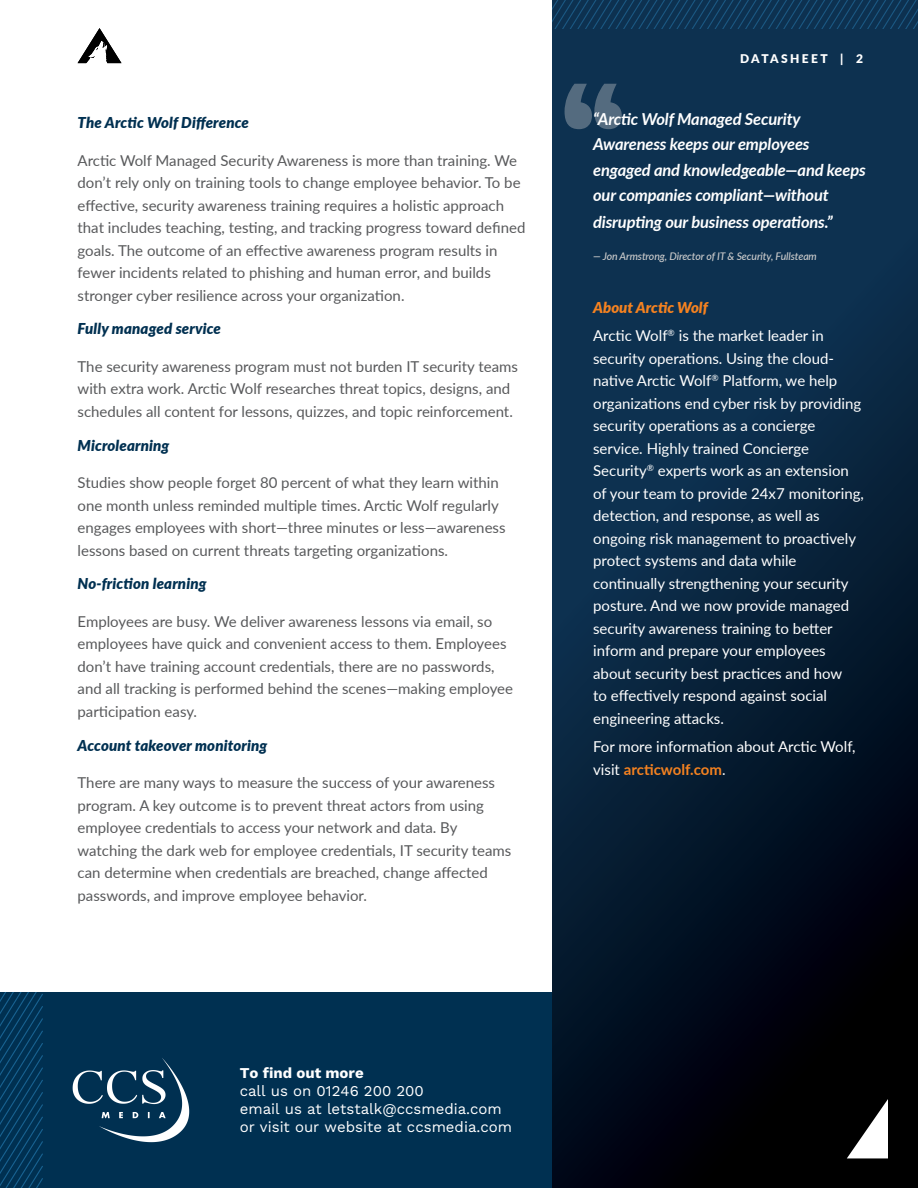
<style>
.page{position:relative;width:918px;height:1188px;background:#fff}
.page>*{position:absolute;margin:0;border:0;box-sizing:border-box;transform-origin:0 0}
.t1{font:italic 700 16.5px/25.5px "Lato";letter-spacing:-.01em;color:#fff}
.t2{font:15px/22.5px "Lato";color:#58595b}
.t3{font:15px/22.5px "Lato";color:#fff}
.t4{font:italic 900 15px "Lato";letter-spacing:.01em;color:#003051}
.t5{font:15px/18px "Work Sans";color:#fff}
.t6{font:700 15px "Work Sans";color:#fff}
.t7{font:900 12px "Lato";letter-spacing:.2em;color:#fff}
.t8{font:italic 500 10.5px "Lato";letter-spacing:-.01em;color:#ccc}
.s1{font-weight:900;font-style:italic;color:#f58220}
.s2{font-weight:700;color:#f58220}
</style>
<div class="page">
<div style="left:0;top:992px;width:918px;height:196px;background:#003051"></div>
<svg style="left:552px;top:28px;width:366px;height:1160px;background:#071f36"></svg>
<svg style="left:847px;top:1099px;width:41px;height:59px;background:#7f7f7f"></svg>
<svg style="left:552px;top:0;width:366px;height:28px;background:#0f3758"></svg>
<svg style="left:0;top:992px;width:43px;height:196px"></svg>
<svg style="left:565px;top:84px;width:57px;height:45px;background:#3d5870"></svg>
<svg style="left:78px;top:28px;width:43px;height:35px"></svg>
<img style="left:72px;top:1058px;width:118px;height:85px">
<p class="t4" style="left:78px;top:112px;width:173px">The Arctic Wolf Difference</p>
<p class="t2" style="left:78px;top:148px;width:449px">Arctic Wolf Managed Security Awareness is more than training. We don’t rely only on training tools to change employee behavior. To be effective, security awareness training requires a holistic approach that includes teaching, testing, and tracking progress toward defined goals. The outcome of an effective awareness program results in fewer incidents related to phishing and human error, and builds stronger cyber resilience across your organization.</p>
<p class="t4" style="left:78px;top:318px;width:145px">Fully managed service</p>
<p class="t2" style="left:78px;top:355px;width:442px">The security awareness program must not burden IT security teams with extra work. Arctic Wolf researches threat topics, designs, and schedules all content for lessons, quizzes, and topic reinforcement.</p>
<p class="t4" style="left:78px;top:434px;width:93px">Microlearning</p>
<p class="t2" style="left:78px;top:471px;width:430px">Studies show people forget 80 percent of what they learn within one month unless reminded multiple times. Arctic Wolf regularly engages employees with short—three minutes or less—awareness lessons based on current threats targeting organizations.</p>
<p class="t4" style="left:78px;top:573px;width:131px">No-friction learning</p>
<p class="t2" style="left:78px;top:610px;width:437px">Employees are busy. We deliver awareness lessons via email, so employees have quick and convenient access to them. Employees don’t have training account credentials, there are no passwords, and all tracking is performed behind the scenes—making employee participation easy.</p>
<p class="t4" style="left:78px;top:734px;width:191px">Account takeover monitoring</p>
<p class="t2" style="left:78px;top:771px;width:435px">There are many ways to measure the success of your awareness program. A key outcome is to prevent threat actors from using employee credentials to access your network and data. By watching the dark web for employee credentials, IT security teams can determine when credentials are breached, change affected passwords, and improve employee behavior.</p>
<p class="t6" style="left:240px;top:1061px;width:126px">To find out more</p>
<p class="t5" style="left:240px;top:1081px;width:274px">call us on 01246 200 200<br>email us at letstalk@ccsmedia.com or visit our website at ccsmedia.com</p>
<p class="t7" style="left:740px;top:50px;width:125px">DATASHEET | 2</p>
<p class="t1" style="left:593px;top:105px;width:274px">“Arctic Wolf Managed Security Awareness keeps our employees engaged and knowledgeable—and keeps our companies compliant—without</p>
<p class="t1" style="left:593px;top:209px;width:241px">disrupting our business operations.”</p>
<p class="t8" style="left:593px;top:248px;width:225px">— Jon Armstrong, Director of IT &amp; Security, Fullsteam</p>
<p class="t3" style="left:593px;top:292px;width:232px;line-height:28.5px"><span class="s1">About Arctic Wolf<br></span>Arctic Wolf<sup>®</sup> is the market leader in</p>
<p class="t3" style="left:593px;top:346px;width:272px">security operations. Using the cloud&shy;native Arctic Wolf<sup>®</sup> Platform, we help organizations end cyber risk by providing security operations as a concierge service. Highly trained Concierge Security<sup>®</sup> experts work as an extension of your team to provide 24x7 monitoring, detection, and response, as well as ongoing risk management to proactively protect systems and data while continually strengthening your security posture. And we now provide managed security awareness training to better inform and prepare your employees about security best practices and how<br>to effectively respond against social engineering attacks.</p>
<p class="t3" style="left:593px;top:735px;width:264px">For more information about Arctic Wolf, visit <span class="s2">arcticwolf.com</span>.</p>
</div>
